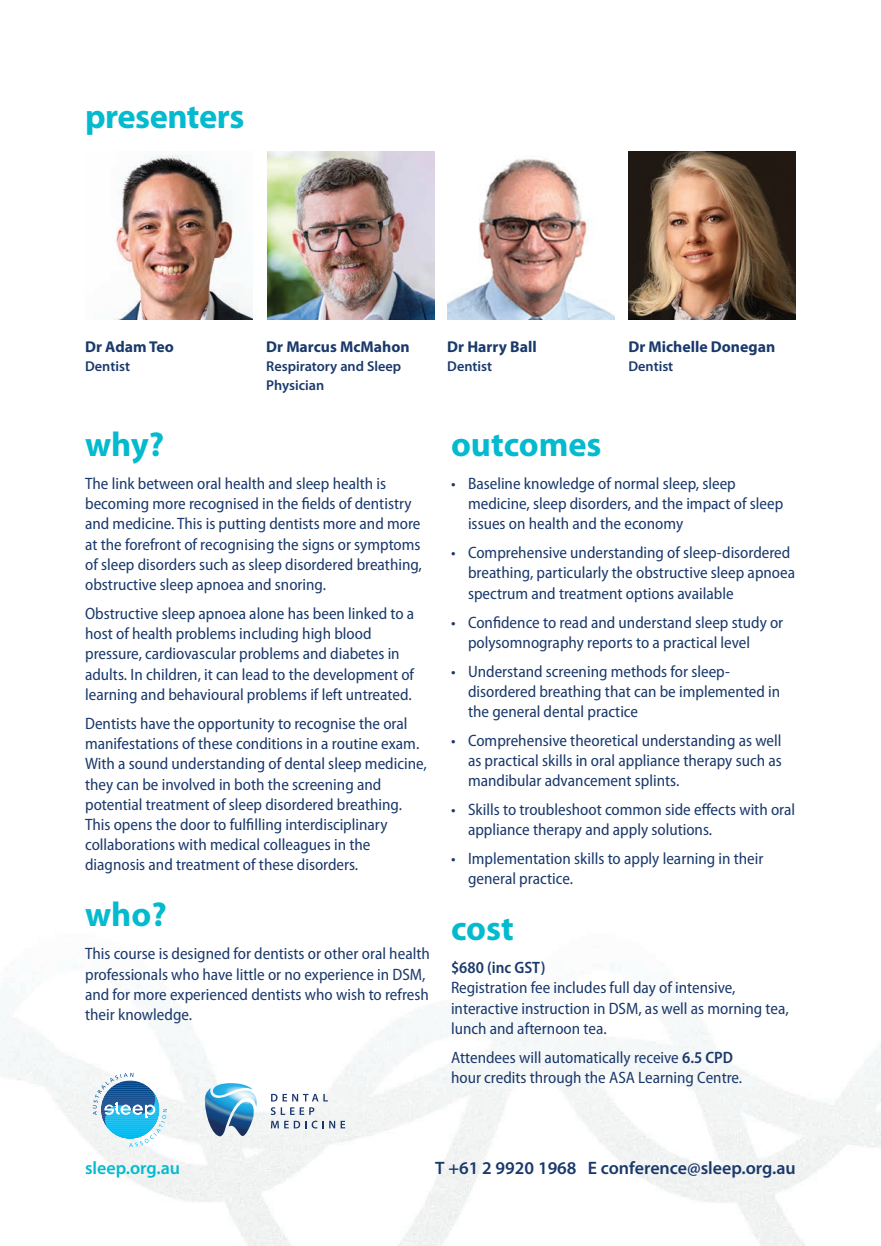
<style>
.page{position:relative;width:881px;height:1246px;background:#fff}
.page>*{position:absolute;margin:0;border:0;box-sizing:border-box;transform-origin:0 0}
.t1{font:700 34.5px "Myriad Pro";letter-spacing:-.01em;color:#03bace}
.t2{font:600 18px "Myriad Pro";color:#1a396b}
.t3{font:600 18px "Myriad Pro";color:#03bace}
.t4{font:semi-condensed 16.5px/20.2px "Myriad Pro";color:#1a396b}
.t5{font:700 15.75px "Myriad Pro";color:#1a396b}
.t6{font:600 14.25px/19.4px "Myriad Pro";color:#1a396b}
.s1{font-weight:600}
</style>
<div class="page">
<img style="left:0;top:1000px;width:880px;height:246px">
<svg style="left:93px;top:1073px;width:74px;height:74px"></svg>
<svg style="left:271px;top:1094px;width:57px;height:7px"></svg>
<svg style="left:270px;top:1107px;width:44px;height:8px"></svg>
<svg style="left:271px;top:1121px;width:74px;height:7px"></svg>
<svg style="left:205px;top:1083px;width:54px;height:55px"></svg>
<img style="left:113px;top:155px;width:139px;height:164px">
<img style="left:267px;top:152px;width:167px;height:167px">
<img style="left:447px;top:158px;width:167px;height:161px">
<img style="left:628px;top:152px;width:167px;height:167px">
<p class="t1" style="left:85px;top:104px;width:161px">presenters</p>
<p class="t5" style="left:85px;top:341px;width:90px">Dr Adam Teo</p>
<p class="t6" style="left:85px;top:358px;width:46px">Dentist</p>
<p class="t5" style="left:266px;top:341px;width:145px">Dr Marcus McMahon</p>
<p class="t6" style="left:266px;top:358px;width:136px">Respiratory and Sleep<br>Physician</p>
<p class="t1" style="left:85px;top:432px;width:81px">why?</p>
<p class="t4" style="left:85px;top:475px;width:338px">The link between oral health and sleep health is becoming more recognised in the fields of dentistry and medicine. This is putting dentists more and more at the forefront of recognising the signs or symptoms of sleep disorders such as sleep disordered breathing, obstructive sleep apnoea and snoring.</p>
<p class="t4" style="left:85px;top:605px;width:330px">Obstructive sleep apnoea alone has been linked to a host of health problems including high blood pressure, cardiovascular problems and diabetes in adults. In children, it can lead to the development of learning and behavioural problems if left untreated.</p>
<p class="t4" style="left:85px;top:714px;width:343px">Dentists have the opportunity to recognise the oral manifestations of these conditions in a routine exam.<br>With a sound understanding of dental sleep medicine, they can be involved in both the screening and potential treatment of sleep disordered breathing.<br>This opens the door to fulfilling interdisciplinary collaborations with medical colleagues in the diagnosis and treatment of these disorders.</p>
<p class="t1" style="left:85px;top:902px;width:83px">who?</p>
<p class="t4" style="left:85px;top:945px;width:346px">This course is designed for dentists or other oral health professionals who have little or no experience in DSM, and for more experienced dentists who wish to refresh their knowledge.</p>
<p class="t5" style="left:447px;top:341px;width:91px">Dr Harry Ball</p>
<p class="t6" style="left:447px;top:358px;width:46px">Dentist</p>
<p class="t5" style="left:628px;top:341px;width:148px">Dr Michelle Donegan</p>
<p class="t6" style="left:628px;top:358px;width:46px">Dentist</p>
<p class="t1" style="left:451px;top:432px;width:152px">outcomes</p>
<p class="t4" style="left:468px;top:475px;width:316px;text-indent:-17px">• Baseline knowledge of normal sleep, sleep medicine, sleep disorders, and the impact of sleep issues on health and the economy</p>
<p class="t4" style="left:468px;top:544px;width:328px;text-indent:-17px">• Comprehensive understanding of sleep-disordered breathing, particularly the obstructive sleep apnoea spectrum and treatment options available</p>
<p class="t4" style="left:468px;top:613px;width:316px;text-indent:-17px">• Confidence to read and understand sleep study or polysomnography reports to a practical level</p>
<p class="t4" style="left:468px;top:662px;width:313px;text-indent:-17px">• Understand screening methods for sleep&shy;disordered breathing that can be implemented in the general dental practice</p>
<p class="t4" style="left:468px;top:731px;width:315px;text-align:justify;text-indent:-17px">• Comprehensive theoretical understanding as well as practical skills in oral appliance therapy such as mandibular advancement splints.</p>
<p class="t4" style="left:468px;top:801px;width:328px;text-indent:-17px">• Skills to troubleshoot common side effects with oral appliance therapy and apply solutions.</p>
<p class="t4" style="left:468px;top:850px;width:297px;text-indent:-17px">• Implementation skills to apply learning in their general practice.</p>
<p class="t1" style="left:451px;top:916px;width:64px">cost</p>
<p class="t4" style="left:451px;top:959px;width:339px"><span class="s1">$680 (inc GST)<br></span>Registration fee includes full day of intensive, interactive instruction in DSM, as well as morning tea, lunch and afternoon tea.</p>
<p class="t4" style="left:451px;top:1048px;width:293px">Attendees will automatically receive <span class="s1">6.5 CPD </span>hour credits through the ASA Learning Centre.</p>
<p class="t3" style="left:85px;top:1162px;width:97px">sleep.org.au</p>
<p class="t2" style="left:435px;top:1162px;width:362px">T +61 2 9920 1968 E conference@sleep.org.au</p>
</div>
